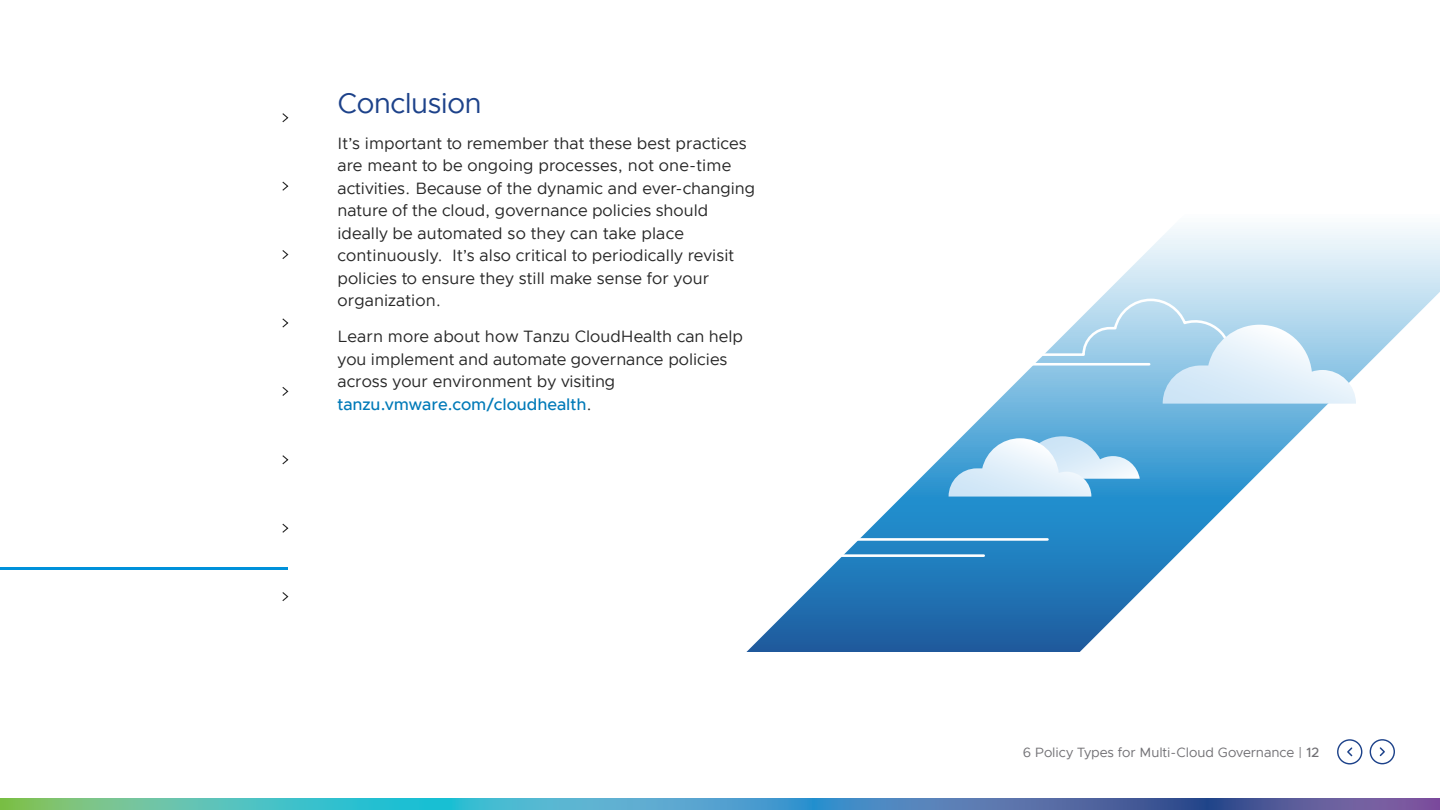
<style>
.page{position:relative;width:1440px;height:810px;background:#fff}
.page>*{position:absolute;margin:0;border:0;box-sizing:border-box;transform-origin:0 0}
.t1{font:28.5px "Metropolis";letter-spacing:-.02em;color:#1d428a}
.t2{font:16.5px/22.5px "Metropolis";letter-spacing:.005em;color:#262626}
.t3{font:13.5px "Metropolis";letter-spacing:-.005em;color:#717074}
.s1{font-style:inherit}
.s2{font-weight:500;color:#007ab8}
.s3{font-weight:500}
</style>
<div class="page">
<svg style="left:0;top:799px;width:1440px;height:11px;background:#5195b2"></svg>
<svg style="left:747px;top:227px;width:693px;height:424px"></svg>
<hr style="left:850px;top:538px;width:197px;height:3px;background:#fff">
<hr style="left:786px;top:554px;width:198px;height:3px;background:#fff">
<svg style="left:938px;top:297px;width:418px;height:107px"></svg>
<svg style="left:949px;top:436px;width:191px;height:61px;background:#acd4ed"></svg>
<hr style="left:0;top:567px;width:288px;height:3px;background:#0091da">
<svg style="left:282px;top:113px;width:7px;height:10px"></svg>
<svg style="left:282px;top:181px;width:7px;height:10px"></svg>
<svg style="left:282px;top:250px;width:7px;height:9px"></svg>
<svg style="left:282px;top:318px;width:7px;height:10px"></svg>
<svg style="left:282px;top:387px;width:7px;height:9px"></svg>
<svg style="left:282px;top:455px;width:7px;height:10px"></svg>
<svg style="left:282px;top:523px;width:7px;height:10px"></svg>
<svg style="left:282px;top:592px;width:7px;height:9px"></svg>
<div style="left:1370px;top:739px;width:25px;height:25px;border:1px solid #1d428a;border-radius:50%"></div>
<svg style="left:1379px;top:747px;width:6px;height:10px"></svg>
<div style="left:1337px;top:739px;width:25px;height:26px;border:1px solid #1d428a;border-radius:50%"></div>
<svg style="left:1347px;top:747px;width:6px;height:10px"></svg>
<h1 class="t1" style="left:338px;top:85px;width:146px">Conclusion</h1>
<p class="t2" style="left:337px;top:132px;width:419px">It’s important to remember that these best practices are meant to be ongoing processes, not one-time activities. Because of the dynamic and ever-changing nature of the cloud, governance policies should ideally be automated so they can take place continuously. It’s also critical to periodically revisit policies to ensure they still make sense for your organization.</p>
<p class="t2" style="left:337px;top:325px;width:407px">Learn more about how <span class="s1">Tanzu</span> CloudHealth can help you implement and automate governance policies across your environment by visiting <span class="s2">tanzu.vmware.com/cloudhealth</span>.</p>
<p class="t3" style="left:1023px;top:744px;width:298px">6 Policy Types for Multi-Cloud Governance | <span class="s3">12</span></p>
</div>
